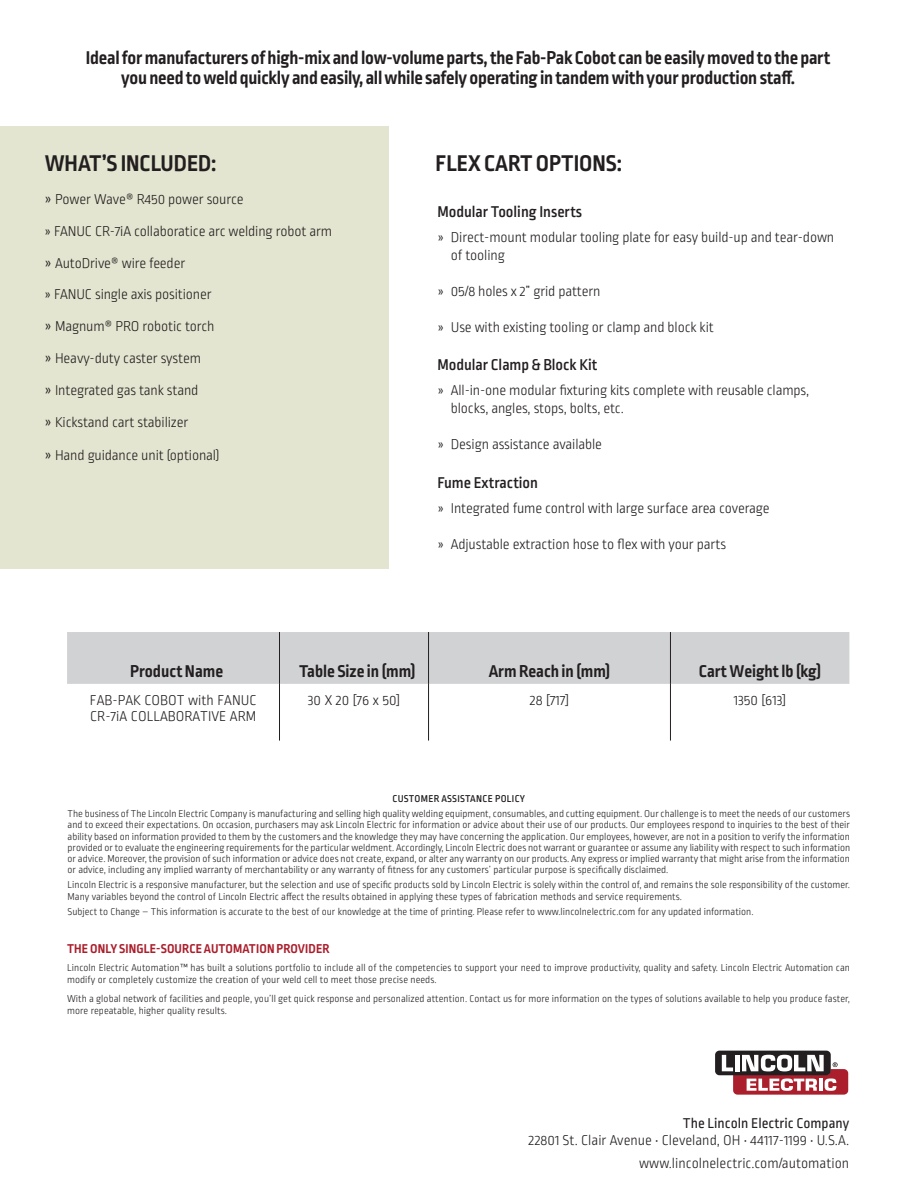
<style>
.page{position:relative;width:918px;height:1188px;background:#fff}
.page>*{position:absolute;margin:0;border:0;box-sizing:border-box;transform-origin:0 0}
.t1{font:700 24px "Ropa Sans Pro";color:#231f20}
.t2{font:700 19.5px/19.5px "Ropa Sans Pro";letter-spacing:-.01em;color:#231f20;text-align:center}
.t3{font:700 18px "Ropa Sans Pro";color:#231f20}
.t4{font:500 16.5px "Ropa Sans Pro";color:#231f20}
.t5{font:300 15px/32.2px "Ropa Sans Pro";letter-spacing:-.01em;color:#231f20}
.t6{font:15px "Ropa Sans Pro";color:#231f20}
.t7{font:700 13.5px "Ropa Sans Pro";letter-spacing:.01em;color:#ab1e2c}
.t8{font:300 10.5px/11.2px "Ropa Sans Pro";color:#231f20}
.t9{font:500 10.5px "Ropa Sans Pro";letter-spacing:.03em;color:#231f20}
.s1{font-size:16.5px}
</style>
<div class="page">
<div style="left:67px;top:632px;width:782px;height:52px;background:#d1d2d4"></div>
<hr style="left:428px;top:684px;width:1px;height:57px;background:#231f20">
<hr style="left:670px;top:684px;width:1px;height:57px;background:#231f20">
<hr style="left:428px;top:632px;width:1px;height:52px;background:#231f20">
<hr style="left:670px;top:632px;width:1px;height:52px;background:#231f20">
<hr style="left:279px;top:632px;width:1px;height:52px;background:#231f20">
<hr style="left:279px;top:684px;width:1px;height:57px;background:#231f20">
<div style="left:715px;top:1051px;width:116px;height:24px;background:#231f20;border-radius:4px"></div>
<svg style="left:722px;top:1055px;width:126px;height:40px"></svg>
<div style="left:0;top:126px;width:389px;height:443px;background:#e4e5d0"></div>
<h2 class="t2" style="left:86px;top:49px;width:746px">Ideal for manufacturers of high-mix and low-volume parts, the Fab-Pak Cobot can be easily moved to the part you need to weld quickly and easily, all while safely operating in tandem with your production staff.</h2>
<h1 class="t1" style="left:45px;top:150px;width:173px">WHAT’S INCLUDED:</h1>
<h3 class="t5" style="left:45px;top:184px;width:289px"><span class="s1">»</span> Power Wave® R450 power source<br>» FANUC CR-7iA collaboratice arc welding robot arm <span class="s1">»</span> AutoDrive® wire feeder</h3>
<h3 class="t5" style="left:45px;top:279px;width:176px">» FANUC single axis positioner <span class="s1">»</span> Magnum® PRO robotic torch <span class="s1">»</span> Heavy-duty caster system<br><span class="s1">»</span> Integrated gas tank stand<br><span class="s1">»</span> Kickstand cart stabilizer<br><span class="s1">»</span> Hand guidance unit (optional)</h3>
<h1 class="t1" style="left:436px;top:150px;width:188px">FLEX CART OPTIONS:</h1>
<h3 class="t4" style="left:437px;top:203px;width:146px">Modular Tooling Inserts</h3>
<h3 class="t5" style="left:451px;top:229px;width:385px;line-height:18px;text-indent:-13px">» Direct-mount modular tooling plate for easy build-up and tear-down of tooling</h3>
<h3 class="t5" style="left:437px;top:276px;width:165px">» 05/8 holes x 2” grid pattern</h3>
<h3 class="t5" style="left:437px;top:312px;width:278px">» Use with existing tooling or clamp and block kit</h3>
<h3 class="t4" style="left:437px;top:356px;width:162px">Modular Clamp &amp; Block Kit</h3>
<h3 class="t5" style="left:451px;top:382px;width:360px;line-height:18px;text-indent:-13px">» All-in-one modular fixturing kits complete with reusable clamps, blocks, angles, stops, bolts, etc.</h3>
<h3 class="t5" style="left:437px;top:429px;width:166px">» Design assistance available</h3>
<h3 class="t4" style="left:437px;top:474px;width:102px">Fume Extraction</h3>
<h3 class="t5" style="left:437px;top:493px;width:334px">» Integrated fume control with large surface area coverage</h3>
<h3 class="t5" style="left:437px;top:529px;width:290px">» Adjustable extraction hose to flex with your parts</h3>
<h3 class="t3" style="left:130px;top:661px;width:95px">Product Name</h3>
<h3 class="t3" style="left:299px;top:661px;width:118px">Table Size in (mm)</h3>
<h3 class="t3" style="left:489px;top:661px;width:123px">Arm Reach in (mm)</h3>
<h3 class="t3" style="left:699px;top:661px;width:124px">Cart Weight lb (kg)</h3>
<h3 class="t5" style="left:90px;top:692px;width:168px;line-height:16.5px">FAB-PAK COBOT with FANUC<br>CR-7iA COLLABORATIVE ARM</h3>
<h3 class="t5" style="left:308px;top:684px;width:94px">30 X 20 [76 x 50]</h3>
<h3 class="t5" style="left:530px;top:684px;width:41px">28 [717]</h3>
<h3 class="t5" style="left:734px;top:684px;width:54px">1350 [613]</h3>
<p class="t9" style="left:392px;top:793px;width:134px">CUSTOMER ASSISTANCE POLICY</p>
<p class="t8" style="left:68px;top:809px;width:784px;text-align:justify">The business of The Lincoln Electric Company is manufacturing and selling high quality welding equipment, consumables, and cutting equipment. Our challenge is to meet the needs of our customers and to exceed their expectations. On occasion, purchasers may ask Lincoln Electric for information or advice about their use of our products. Our employees respond to inquiries to the best of their ability based on information provided to them by the customers and the knowledge they may have concerning the application. Our employees, however, are not in a position to verify the information provided or to evaluate the engineering requirements for the particular weldment. Accordingly, Lincoln Electric does not warrant or guarantee or assume any liability with respect to such information or advice. Moreover, the provision of such information or advice does not create, expand, or alter any warranty on our products. Any express or implied warranty that might arise from the information or advice, including any implied warranty of merchantability or any warranty of fitness for any customers’ particular purpose is specifically disclaimed.</p>
<p class="t8" style="left:68px;top:880px;width:784px">Lincoln Electric is a responsive manufacturer, but the selection and use of specific products sold by Lincoln Electric is solely within the control of, and remains the sole responsibility of the customer.<br>Many variables beyond the control of Lincoln Electric affect the results obtained in applying these types of fabrication methods and service requirements.</p>
<p class="t8" style="left:68px;top:906px;width:687px">Subject to Change – This information is accurate to the best of our knowledge at the time of printing. Please refer to www.lincolnelectric.com for any updated information.</p>
<p class="t7" style="left:67px;top:940px;width:264px">THE ONLY SINGLE-SOURCE AUTOMATION PROVIDER</p>
<p class="t8" style="left:67px;top:963px;width:785px;line-height:12px">Lincoln Electric Automation™ has built a solutions portfolio to include all of the competencies to support your need to improve productivity, quality and safety. Lincoln Electric Automation can modify or completely customize the creation of your weld cell to meet those precise needs.</p>
<p class="t8" style="left:67px;top:993px;width:785px;line-height:12px">With a global network of facilities and people, you’ll get quick response and personalized attention. Contact us for more information on the types of solutions available to help you produce faster, more repeatable, higher quality results.</p>
<h3 class="t6" style="left:683px;top:1115px;width:168px">The Lincoln Electric Company</h3>
<h3 class="t5" style="left:529px;top:1129px;width:322px;line-height:23.2px;text-align:right">22801 St. Clair Avenue • Cleveland, OH • 44117-1199 • U.S.A. www.lincolnelectric.com/automation</h3>
</div>
